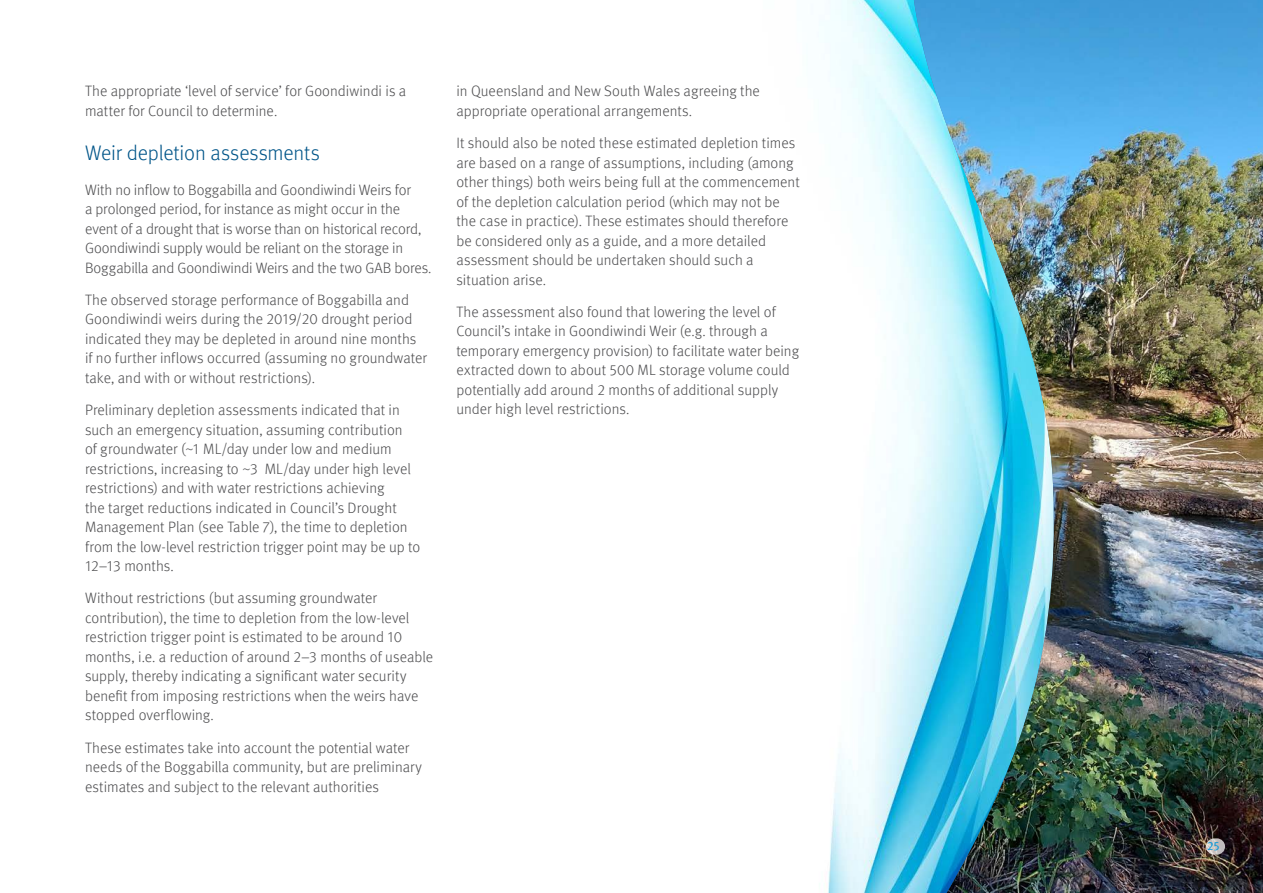
<style>
.page{position:relative;width:1263px;height:893px;background:#fff}
.page>*{position:absolute;margin:0;border:0;box-sizing:border-box;transform-origin:0 0}
.h02{font:300 21px "Meta Pro";letter-spacing:-.01em;color:#005589}
.body{font:300 15px/19.5px "Meta Pro";color:#4d4d4f}
.t1{font:12px "Meta Pro Norm";color:#0096db}
</style>
<div class="page">
<img style="left:819px;top:0;width:94px;height:893px">
<img style="left:914px;top:0;width:349px;height:893px">
<svg style="left:1206px;top:838px;width:19px;height:17px"></svg>
<p class="body" style="left:85px;top:81px;width:323px">The appropriate ‘level of service’ for Goondiwindi is a matter for Council to determine.</p>
<h2 class="h02" style="left:85px;top:138px;width:236px">Weir depletion assessments</h2>
<p class="body" style="left:85px;top:179px;width:348px">With no inflow to Boggabilla and Goondiwindi Weirs for<br>a prolonged period, for instance as might occur in the event of a drought that is worse than on historical record, Goondiwindi supply would be reliant on the storage in Boggabilla and Goondiwindi Weirs and the two GAB bores.</p>
<p class="body" style="left:85px;top:289px;width:343px">The observed storage performance of Boggabilla and Goondiwindi weirs during the 2019/20 drought period indicated they may be depleted in around nine months if no further inflows occurred (assuming no groundwater take, and with or without restrictions).</p>
<p class="body" style="left:85px;top:399px;width:337px">Preliminary depletion assessments indicated that in such an emergency situation, assuming contribution<br>of groundwater (~1 ML/day under low and medium restrictions, increasing to ~3 ML/day under high level restrictions) and with water restrictions achieving<br>the target reductions indicated in Council’s Drought Management Plan (see Table 7), the time to depletion from the low-level restriction trigger point may be up to 12–13 months.</p>
<p class="body" style="left:85px;top:588px;width:350px">Without restrictions (but assuming groundwater contribution), the time to depletion from the low-level restriction trigger point is estimated to be around 10 months, i.e. a reduction of around 2–3 months of useable supply, thereby indicating a significant water security benefit from imposing restrictions when the weirs have stopped overflowing.</p>
<p class="body" style="left:85px;top:737px;width:338px">These estimates take into account the potential water needs of the Boggabilla community, but are preliminary estimates and subject to the relevant authorities</p>
<p class="body" style="left:456px;top:81px;width:305px">in Queensland and New South Wales agreeing the appropriate operational arrangements.</p>
<p class="body" style="left:456px;top:132px;width:345px">It should also be noted these estimated depletion times are based on a range of assumptions, including (among other things) both weirs being full at the commencement of the depletion calculation period (which may not be the case in practice). These estimates should therefore be considered only as a guide, and a more detailed assessment should be undertaken should such a situation arise.</p>
<p class="body" style="left:456px;top:301px;width:344px">The assessment also found that lowering the level of Council’s intake in Goondiwindi Weir (e.g. through a temporary emergency provision) to facilitate water being extracted down to about 500 ML storage volume could potentially add around 2 months of additional supply under high level restrictions.</p>
<p class="t1" style="left:1207px;top:837px;width:14px">25</p>
</div>
